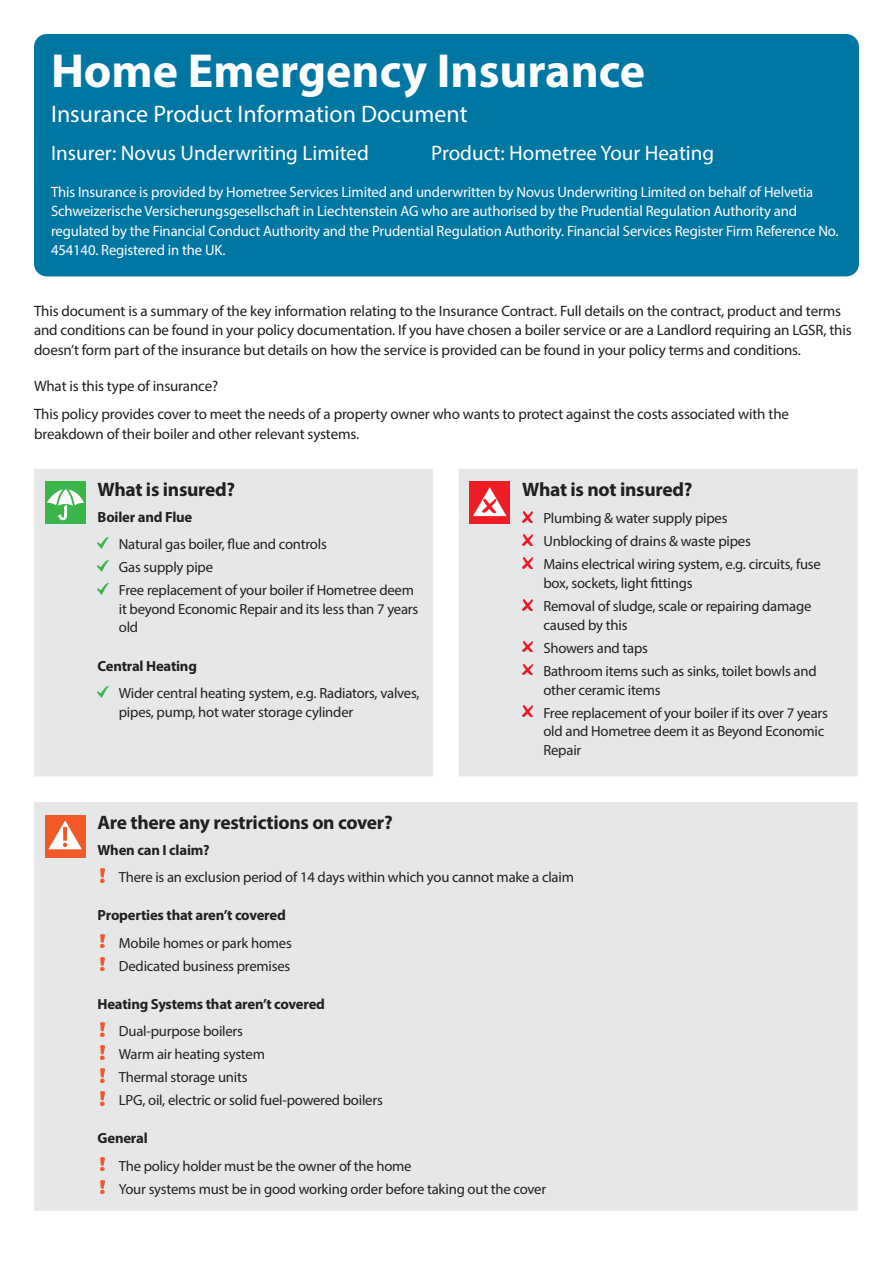
<style>
.page{position:relative;width:893px;height:1263px;background:#fff}
.page>*{position:absolute;margin:0;border:0;box-sizing:border-box;transform-origin:0 0}
.Form_title{font:700 48px "Myriad Pro";color:#fff}
.Form_sub_title{font:24px "Myriad Pro";color:#fff}
.Company_Product_head{font:21px "Myriad Pro";color:#fff}
.Cover_subhead{font:700 19.5px "Myriad Pro";letter-spacing:-.015em;color:#231f20}
.Cover_subhead-2{font:15px/19.5px "Myriad Pro";letter-spacing:-.01em;color:#201d1e}
.Form_intro{font:15px/19.5px "Myriad Pro";letter-spacing:-.01em;color:#fff}
.Covered_bullets{font:14.7px/18.8px "Myriad Pro";letter-spacing:-.015em;color:#231f20}
.Cover_subhead-3{font:700 14.7px "Myriad Pro";letter-spacing:-.015em;color:#231f20}
</style>
<div class="page">
<div style="left:34px;top:469px;width:824px;height:742px;background:#e6e7e9"></div>
<div style="left:433px;top:511px;width:26px;height:6px;background:#fff"></div>
<div style="left:45px;top:481px;width:41px;height:43px;background:#3ab54a"></div>
<svg style="left:47px;top:485px;width:37px;height:35px"></svg>
<svg style="left:98px;top:537px;width:10px;height:12px"></svg>
<svg style="left:98px;top:560px;width:10px;height:12px"></svg>
<svg style="left:98px;top:583px;width:10px;height:12px"></svg>
<svg style="left:98px;top:686px;width:10px;height:12px"></svg>
<div style="left:469px;top:481px;width:41px;height:43px;background:#ee1d23"></div>
<svg style="left:473px;top:487px;width:33px;height:29px"></svg>
<svg style="left:522px;top:511px;width:11px;height:11px"></svg>
<svg style="left:522px;top:534px;width:11px;height:11px"></svg>
<svg style="left:522px;top:557px;width:11px;height:11px"></svg>
<svg style="left:522px;top:599px;width:11px;height:11px"></svg>
<svg style="left:522px;top:641px;width:11px;height:11px"></svg>
<svg style="left:522px;top:664px;width:11px;height:11px"></svg>
<svg style="left:522px;top:706px;width:11px;height:11px"></svg>
<div style="left:45px;top:815px;width:41px;height:42px;background:#f15929"></div>
<svg style="left:48px;top:820px;width:34px;height:29px"></svg>
<svg style="left:101px;top:869px;width:3px;height:13px"></svg>
<svg style="left:101px;top:934px;width:3px;height:13px"></svg>
<svg style="left:101px;top:957px;width:3px;height:13px"></svg>
<svg style="left:101px;top:1023px;width:3px;height:13px"></svg>
<svg style="left:101px;top:1046px;width:3px;height:13px"></svg>
<svg style="left:101px;top:1069px;width:3px;height:13px"></svg>
<svg style="left:101px;top:1092px;width:3px;height:13px"></svg>
<img style="left:101px;top:1157px;width:3px;height:14px">
<img style="left:101px;top:1180px;width:3px;height:14px">
<div style="left:34px;top:34px;width:825px;height:242px;background:#0076a3;border-radius:13px"></div>
<p class="Form_title" style="left:51px;top:40px;width:596px">Home Emergency Insurance</p>
<p class="Form_sub_title" style="left:51px;top:99px;width:418px">Insurance Product Information Document</p>
<p class="Company_Product_head" style="left:51px;top:140px;width:319px">Insurer: Novus Underwriting Limited</p>
<p class="Company_Product_head" style="left:431px;top:140px;width:284px">Product: Hometree Your Heating</p>
<p class="Form_intro" style="left:51px;top:182px;width:789px">This Insurance is provided by Hometree Services Limited and underwritten by Novus Underwriting Limited on behalf of Helvetia Schweizerische Versicherungsgesellschaft in Liechtenstein AG who are authorised by the Prudential Regulation Authority and regulated by the Financial Conduct Authority and the Prudential Regulation Authority. Financial Services Register Firm Reference No.<br>454140. Registered in the UK.</p>
<p class="Cover_subhead-2" style="left:34px;top:301px;width:819px">This document is a summary of the key information relating to the Insurance Contract. Full details on the contract, product and terms and conditions can be found in your policy documentation. If you have chosen a boiler service or are a Landlord requiring an LGSR, this doesn’t form part of the insurance but details on how the service is provided can be found in your policy terms and conditions.</p>
<p class="Cover_subhead-2" style="left:34px;top:376px;width:186px">What is this type of insurance?</p>
<p class="Cover_subhead-2" style="left:34px;top:404px;width:756px">This policy provides cover to meet the needs of a property owner who wants to protect against the costs associated with the breakdown of their boiler and other relevant systems.</p>
<p class="Cover_subhead" style="left:98px;top:477px;width:139px">What is insured?</p>
<p class="Cover_subhead-3" style="left:98px;top:507px;width:96px">Boiler and Flue</p>
<p class="Covered_bullets" style="left:119px;top:534px;width:209px">Natural gas boiler, flue and controls</p>
<p class="Covered_bullets" style="left:119px;top:557px;width:96px">Gas supply pipe</p>
<p class="Covered_bullets" style="left:119px;top:580px;width:301px">Free replacement of your boiler if Hometree deem it beyond Economic Repair and its less than 7 years old</p>
<p class="Cover_subhead-3" style="left:98px;top:656px;width:101px">Central Heating</p>
<p class="Covered_bullets" style="left:119px;top:683px;width:302px">Wider central heating system, e.g. Radiators, valves, pipes, pump, hot water storage cylinder</p>
<p class="Cover_subhead" style="left:522px;top:477px;width:172px">What is not insured?</p>
<p class="Covered_bullets" style="left:543px;top:509px;width:186px">Plumbing &amp; water supply pipes</p>
<p class="Covered_bullets" style="left:543px;top:532px;width:209px">Unblocking of drains &amp; waste pipes</p>
<p class="Covered_bullets" style="left:543px;top:555px;width:279px">Mains electrical wiring system, e.g. circuits, fuse box, sockets, light fittings</p>
<p class="Covered_bullets" style="left:543px;top:597px;width:269px">Removal of sludge, scale or repairing damage caused by this</p>
<p class="Covered_bullets" style="left:543px;top:638px;width:106px">Showers and taps</p>
<p class="Covered_bullets" style="left:543px;top:661px;width:275px">Bathroom items such as sinks, toilet bowls and other ceramic items</p>
<p class="Covered_bullets" style="left:543px;top:703px;width:286px">Free replacement of your boiler if its over 7 years old and Hometree deem it as Beyond Economic<br>Repair</p>
<p class="Cover_subhead" style="left:98px;top:810px;width:297px">Are there any restrictions on cover?</p>
<p class="Cover_subhead-3" style="left:98px;top:840px;width:114px">When can I claim?</p>
<p class="Covered_bullets" style="left:119px;top:867px;width:457px">There is an exclusion period of 14 days within which you cannot make a claim</p>
<p class="Cover_subhead-3" style="left:98px;top:906px;width:190px">Properties that aren’t covered</p>
<p class="Covered_bullets" style="left:119px;top:933px;width:175px">Mobile homes or park homes</p>
<p class="Covered_bullets" style="left:119px;top:956px;width:173px">Dedicated business premises</p>
<p class="Cover_subhead-3" style="left:98px;top:994px;width:229px">Heating Systems that aren’t covered</p>
<p class="Covered_bullets" style="left:119px;top:1021px;width:126px">Dual-purpose boilers</p>
<p class="Covered_bullets" style="left:119px;top:1045px;width:148px">Warm air heating system</p>
<p class="Covered_bullets" style="left:119px;top:1068px;width:130px">Thermal storage units</p>
<p class="Covered_bullets" style="left:119px;top:1091px;width:265px">LPG, oil, electric or solid fuel-powered boilers</p>
<p class="Cover_subhead-3" style="left:98px;top:1129px;width:52px">General</p>
<p class="Covered_bullets" style="left:119px;top:1156px;width:294px">The policy holder must be the owner of the home</p>
<p class="Covered_bullets" style="left:119px;top:1179px;width:429px">Your systems must be in good working order before taking out the cover</p>
</div>
